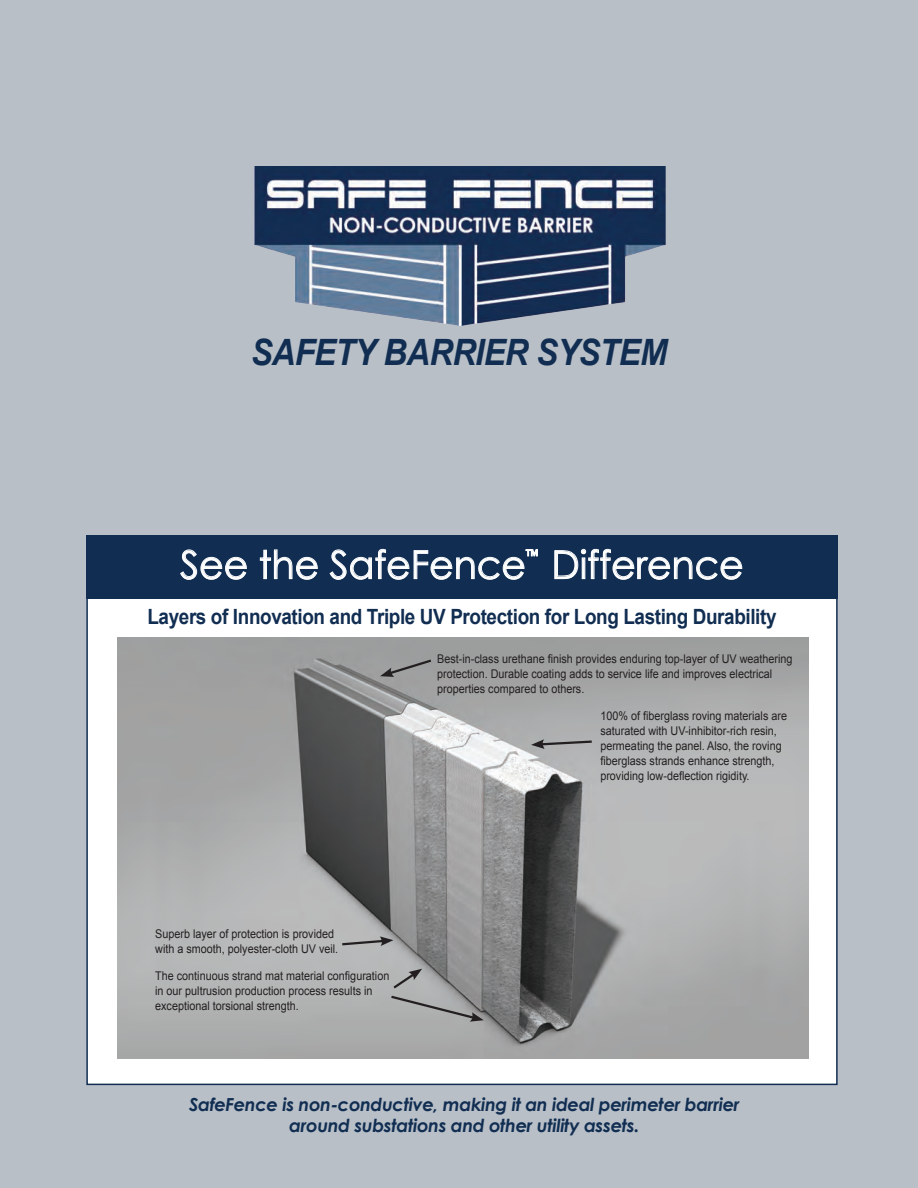
<style>
.page{position:relative;width:918px;height:1188px;background:#b8bfc7}
.page>*{position:absolute;margin:0;border:0;box-sizing:border-box;transform-origin:0 0}
.t1{font:39px "Century Gothic";color:#fff}
.t2{font:italic 700 36.3px "Arial";letter-spacing:-.02em;color:#112e52;scale:.9 1}
.t3{font:700 21px "Arial";letter-spacing:-.02em;color:#112e52;scale:.9 1}
.t4{font:italic 700 18px/21px "Century Gothic";letter-spacing:-.02em;color:#112e52;text-align:center}
.t5{font:15px "Century Gothic";color:#fff;scale:.8 1}
.t6{font:12px/15px "Arial";color:#231f20;scale:.9 1}
</style>
<div class="page">
<img style="left:255px;top:166px;width:411px;height:159px">
<div style="left:86px;top:597px;width:752px;height:488px;background:#fff;border:2px solid #112e52"></div>
<div style="left:86px;top:535px;width:752px;height:63px;background:#112e52"></div>
<svg style="left:180px;top:550px;width:67px;height:30px"></svg>
<svg style="left:260px;top:550px;width:58px;height:29px"></svg>
<svg style="left:330px;top:549px;width:208px;height:31px"></svg>
<svg style="left:555px;top:549px;width:187px;height:30px"></svg>
<img style="left:118px;top:637px;width:691px;height:422px">
<svg style="left:380px;top:658px;width:54px;height:19px"></svg>
<svg style="left:531px;top:739px;width:63px;height:10px"></svg>
<svg style="left:340px;top:936px;width:53px;height:11px"></svg>
<svg style="left:389px;top:969px;width:95px;height:53px;background:#9a9a9b"></svg>
<h2 class="t2" style="left:251px;top:328px;width:464px">SAFETY BARRIER SYSTEM</h2>
<h1 class="t1" style="left:180px;top:541px;width:347px">See the SafeFence</h1>
<p class="t5" style="left:526px;top:546px;width:16px">™</p>
<h1 class="t1" style="left:552px;top:541px;width:194px">Difference</h1>
<h3 class="t3" style="left:147px;top:603px;width:701px">Layers of Innovation and Triple UV Protection for Long Lasting Durability</h3>
<p class="t6" style="left:437px;top:651px;width:396px">Best-in-class urethane finish provides enduring top-layer of UV weathering protection. Durable coating adds to service life and improves electrical properties compared to others.</p>
<p class="t6" style="left:155px;top:926px;width:205px">Superb layer of protection is provided with a smooth, polyester-cloth UV veil.</p>
<p class="t6" style="left:155px;top:969px;width:262px">The continuous strand mat material configuration in our pultrusion production process results in exceptional torsional strength.</p>
<p class="t6" style="left:600px;top:709px;width:209px">100% of fiberglass roving materials are saturated with UV-inhibitor-rich resin, permeating the panel. Also, the roving fiberglass strands enhance strength, providing low-deflection rigidity.</p>
<h3 class="t4" style="left:189px;top:1094px;width:552px">SafeFence is non-conductive, making it an ideal perimeter barrier around substations and other utility assets.</h3>
</div>
